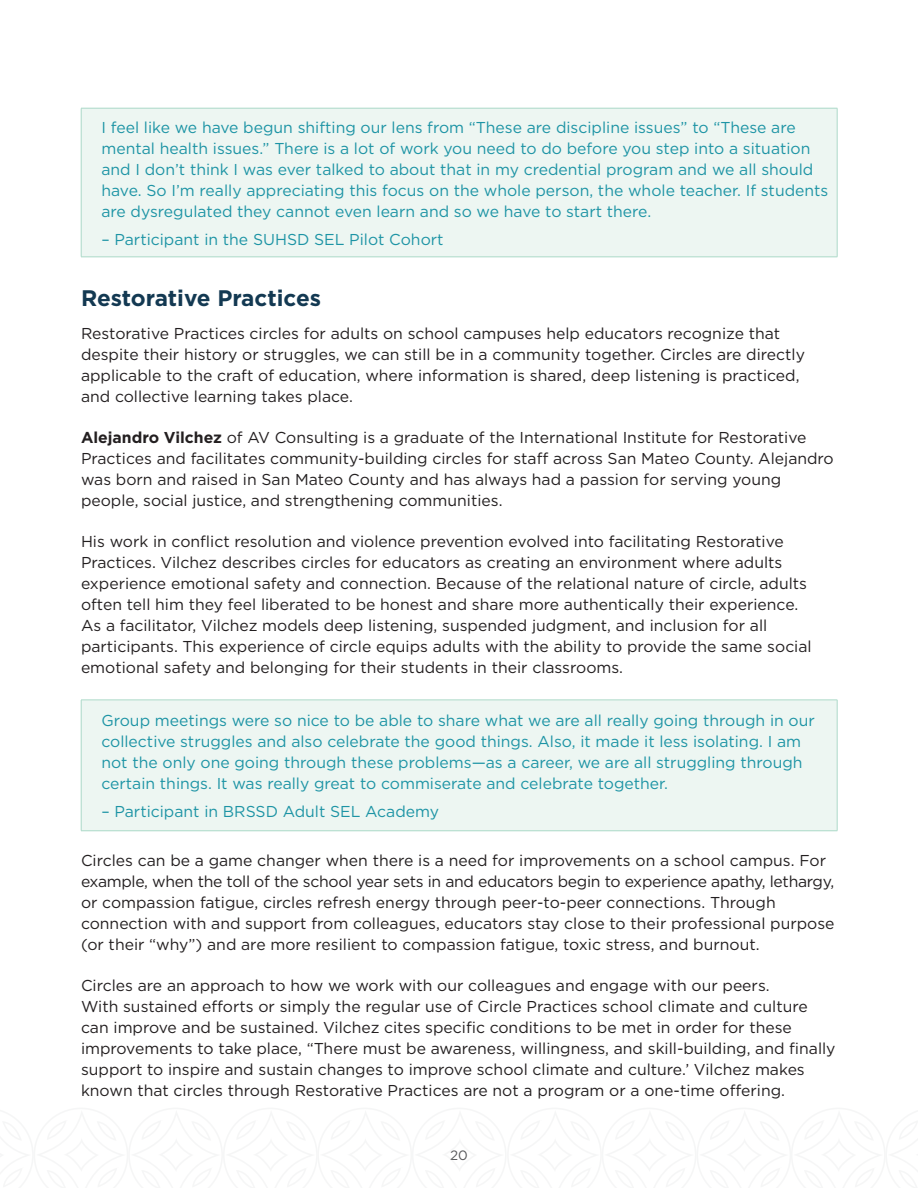
<style>
.page{position:relative;width:918px;height:1188px;background:#fff}
.page>*{position:absolute;margin:0;border:0;box-sizing:border-box;transform-origin:0 0}
.Subhead{font:700 22.5px "Gotham";color:#133952}
.body_copy{font:15.75px/21px "Gotham";color:#231f20}
.Callout_copy_in_boxes{font:15.75px/21px "Gotham";color:#1d94a5}
.t1{font:13.5px "Gotham";color:#57585a}
.s1{font-weight:700}
</style>
<div class="page">
<div style="left:81px;top:108px;width:756px;height:149px;background:#edf6f2"></div>
<hr style="left:81px;top:108px;width:756px;height:1px;background:#abd9c8">
<hr style="left:81px;top:108px;width:1px;height:149px;background:#abd9c8">
<hr style="left:837px;top:108px;width:1px;height:149px;background:#abd9c8">
<hr style="left:81px;top:257px;width:756px;height:1px;background:#abd9c8">
<div style="left:81px;top:700px;width:756px;height:131px;background:#edf6f2"></div>
<hr style="left:81px;top:700px;width:756px;height:1px;background:#abd9c8">
<hr style="left:81px;top:700px;width:1px;height:131px;background:#abd9c8">
<hr style="left:837px;top:700px;width:1px;height:131px;background:#abd9c8">
<hr style="left:81px;top:831px;width:756px;height:1px;background:#abd9c8">
<p class="Callout_copy_in_boxes" style="left:101px;top:117px;width:728px">I feel like we have begun shifting our lens from “These are discipline issues” to “These are mental health issues.” There is a lot of work you need to do before you step into a situation and I don’t think I was ever talked to about that in my credential program and we all should have. So I’m really appreciating this focus on the whole person, the whole teacher. If students are dysregulated they cannot even learn and so we have to start there.</p>
<p class="Callout_copy_in_boxes" style="left:101px;top:228px;width:344px">– Participant in the SUHSD SEL Pilot Cohort</p>
<p class="Subhead" style="left:81px;top:283px;width:242px">Restorative Practices</p>
<p class="body_copy" style="left:81px;top:323px;width:726px">Restorative Practices circles for adults on school campuses help educators recognize that despite their history or struggles, we can still be in a community together. Circles are directly applicable to the craft of education, where information is shared, deep listening is practiced, and collective learning takes place.</p>
<p class="body_copy" style="left:81px;top:427px;width:754px"><span class="s1">Alejandro Vilchez</span> of AV Consulting is a graduate of the International Institute for Restorative Practices and facilitates community-building circles for staff across San Mateo County. Alejandro was born and raised in San Mateo County and has always had a passion for serving young people, social justice, and strengthening communities.</p>
<p class="body_copy" style="left:81px;top:531px;width:732px">His work in conflict resolution and violence prevention evolved into facilitating Restorative Practices. Vilchez describes circles for educators as creating an environment where adults experience emotional safety and connection. Because of the relational nature of circle, adults often tell him they feel liberated to be honest and share more authentically their experience.<br>As a facilitator, Vilchez models deep listening, suspended judgment, and inclusion for all participants. This experience of circle equips adults with the ability to provide the same social emotional safety and belonging for their students in their classrooms.</p>
<p class="Callout_copy_in_boxes" style="left:101px;top:710px;width:715px">Group meetings were so nice to be able to share what we are all really going through in our collective struggles and also celebrate the good things. Also, it made it less isolating. I am not the only one going through these problems—as a career, we are all struggling through certain things. It was really great to commiserate and celebrate together.</p>
<p class="Callout_copy_in_boxes" style="left:101px;top:801px;width:339px">– Participant in BRSSD Adult SEL Academy</p>
<p class="body_copy" style="left:81px;top:850px;width:755px">Circles can be a game changer when there is a need for improvements on a school campus. For example, when the toll of the school year sets in and educators begin to experience apathy, lethargy, or compassion fatigue, circles refresh energy through peer-to-peer connections. Through connection with and support from colleagues, educators stay close to their professional purpose (or their “why”) and are more resilient to compassion fatigue, toxic stress, and burnout.</p>
<p class="body_copy" style="left:81px;top:975px;width:756px">Circles are an approach to how we work with our colleagues and engage with our peers.<br>With sustained efforts or simply the regular use of Circle Practices school climate and culture can improve and be sustained. Vilchez cites specific conditions to be met in order for these improvements to take place, “There must be awareness, willingness, and skill-building, and finally support to inspire and sustain changes to improve school climate and culture.’ Vilchez makes known that circles through Restorative Practices are not a program or a one-time offering.</p>
<p class="t1" style="left:450px;top:1146px;width:19px">20</p>
</div>
